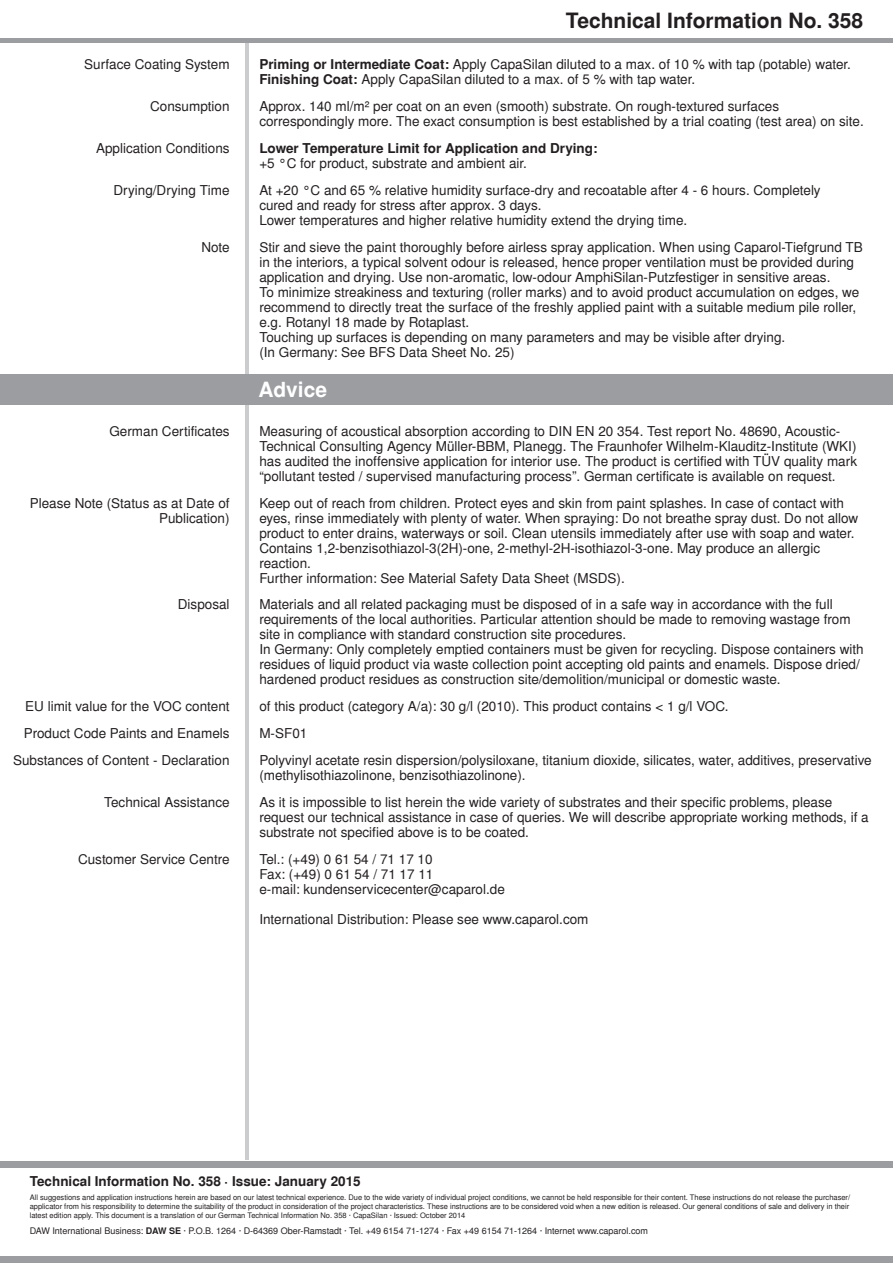
<style>
.page{position:relative;width:893px;height:1263px;background:#fff}
.page>*{position:absolute;margin:0;border:0;box-sizing:border-box;transform-origin:0 0}
.t1{font:700 21px "Helvetica Neue";color:#231f20}
.t2{font:700 21px "Helvetica Neue";color:#fff}
.t3{font:13.5px/15px "Helvetica Neue";color:#231f20}
.t4{font:700 13.5px "Helvetica Neue";color:#231f20}
.t5{font:9px "Helvetica Neue";color:#231f20}
.t6{font:7.5px/9px "Helvetica Neue";color:#231f20}
.s1{font-weight:700}
</style>
<div class="page">
<hr style="left:246px;top:43px;width:3px;height:1220px;background:#cbccce">
<div style="left:0;top:38px;width:893px;height:5px;background:#9b9da0"></div>
<div style="left:0;top:374px;width:893px;height:31px;background:#9b9da0"></div>
<div style="left:0;top:1161px;width:893px;height:6px;background:#9b9da0"></div>
<div style="left:0;top:1256px;width:893px;height:7px;background:#9b9da0"></div>
<p class="t3" style="left:84px;top:57px;width:147px">Surface Coating System</p>
<h1 class="t1" style="left:566px;top:8px;width:299px">Technical Information No. 358</h1>
<p class="t3" style="left:259px;top:57px;width:593px"><span class="s1">Priming or Intermediate Coat:</span> Apply CapaSilan diluted to a max. of 10 % with tap (potable) water.<br><span class="s1">Finishing Coat:</span> Apply CapaSilan diluted to a max. of 5 % with tap water.</p>
<p class="t3" style="left:150px;top:99px;width:81px">Consumption</p>
<p class="t3" style="left:259px;top:99px;width:606px">Approx. 140 ml/m² per coat on an even (smooth) substrate. On rough-textured surfaces correspondingly more. The exact consumption is best established by a trial coating (test area) on site.</p>
<p class="t3" style="left:96px;top:141px;width:135px">Application Conditions</p>
<p class="t4" style="left:259px;top:140px;width:340px">Lower Temperature Limit for Application and Drying:</p>
<p class="t3" style="left:259px;top:156px;width:269px">+5 °C for product, substrate and ambient air.</p>
<p class="t3" style="left:114px;top:183px;width:118px">Drying/Drying Time</p>
<p class="t3" style="left:259px;top:183px;width:563px">At +20 °C and 65 % relative humidity surface-dry and recoatable after 4 - 6 hours. Completely cured and ready for stress after approx. 3 days.<br>Lower temperatures and higher relative humidity extend the drying time.</p>
<p class="t3" style="left:201px;top:240px;width:30px">Note</p>
<p class="t3" style="left:259px;top:240px;width:605px">Stir and sieve the paint thoroughly before airless spray application. When using Caparol-Tiefgrund TB in the interiors, a typical solvent odour is released, hence proper ventilation must be provided during application and drying. Use non-aromatic, low-odour AmphiSilan-Putzfestiger in sensitive areas.<br>To minimize streakiness and texturing (roller marks) and to avoid product accumulation on edges, we recommend to directly treat the surface of the freshly applied paint with a suitable medium pile roller, e.g. Rotanyl 18 made by Rotaplast.<br>Touching up surfaces is depending on many parameters and may be visible after drying.<br>(In Germany: See BFS Data Sheet No. 25)</p>
<p class="t3" style="left:109px;top:424px;width:122px">German Certificates</p>
<h1 class="t2" style="left:259px;top:376px;width:70px">Advice</h1>
<p class="t3" style="left:259px;top:424px;width:599px">Measuring of acoustical absorption according to DIN EN 20 354. Test report No. 48690, Acoustic-Technical Consulting Agency Müller-BBM, Planegg. The Fraunhofer Wilhelm-Klauditz-Institute (WKI) has audited the inoffensive application for interior use. The product is certified with TÜV quality mark “pollutant tested / supervised manufacturing process”. German certificate is available on request.</p>
<p class="t3" style="left:30px;top:496px;width:201px;text-align:right">Please Note (Status as at Date of<br>Publication)</p>
<p class="t3" style="left:259px;top:496px;width:600px">Keep out of reach from children. Protect eyes and skin from paint splashes. In case of contact with eyes, rinse immediately with plenty of water. When spraying: Do not breathe spray dust. Do not allow product to enter drains, waterways or soil. Clean utensils immediately after use with soap and water.<br>Contains 1,2-benzisothiazol-3(2H)-one, 2-methyl-2H-isothiazol-3-one. May produce an allergic reaction.<br>Further information: See Material Safety Data Sheet (MSDS).</p>
<p class="t3" style="left:178px;top:597px;width:53px">Disposal</p>
<p class="t3" style="left:259px;top:597px;width:606px">Materials and all related packaging must be disposed of in a safe way in accordance with the full requirements of the local authorities. Particular attention should be made to removing wastage from site in compliance with standard construction site procedures.<br>In Germany: Only completely emptied containers must be given for recycling. Dispose containers with residues of liquid product via waste collection point accepting old paints and enamels. Dispose dried/ hardened product residues as construction site/demolition/municipal or domestic waste.</p>
<p class="t3" style="left:25px;top:699px;width:206px">EU limit value for the VOC content</p>
<p class="t3" style="left:259px;top:699px;width:471px">of this product (category A/a): 30 g/l (2010). This product contains &lt; 1 g/l VOC.</p>
<p class="t3" style="left:24px;top:726px;width:207px">Product Code Paints and Enamels</p>
<p class="t3" style="left:259px;top:720px;width:614px;line-height:26.8px">M-SF01<br>Polyvinyl acetate resin dispersion/polysiloxane, titanium dioxide, silicates, water, additives, preservative</p>
<p class="t3" style="left:259px;top:768px;width:268px">(methylisothiazolinone, benzisothiazolinone).</p>
<p class="t3" style="left:13px;top:753px;width:218px">Substances of Content - Declaration</p>
<p class="t3" style="left:104px;top:795px;width:127px">Technical Assistance</p>
<p class="t3" style="left:78px;top:852px;width:153px">Customer Service Centre</p>
<p class="t3" style="left:259px;top:795px;width:611px">As it is impossible to list herein the wide variety of substrates and their specific problems, please request our technical assistance in case of queries. We will describe appropriate working methods, if a substrate not specified above is to be coated.</p>
<p class="t3" style="left:259px;top:852px;width:247px">Tel.: (+49) 0 61 54 / 71 17 10<br>Fax: (+49) 0 61 54 / 71 17 11<br>e-mail: kundenservicecenter@caparol.de</p>
<p class="t3" style="left:259px;top:912px;width:331px">International Distribution: Please see www.caparol.com</p>
<p class="t4" style="left:30px;top:1173px;width:332px">Technical Information No. 358 · Issue: January 2015</p>
<p class="t6" style="left:30px;top:1193px;width:822px">All suggestions and application instructions herein are based on our latest technical experience. Due to the wide variety of individual project conditions, we cannot be held responsible for their content. These instructions do not release the purchaser/ applicator from his responsibility to determine the suitability of the product in consideration of the project characteristics. These instructions are to be considered void when a new edition is released. Our general conditions of sale and delivery in their latest edition apply. This document is a translation of our German Technical Information No. 358 · CapaSilan · Issued: October 2014</p>
<p class="t5" style="left:30px;top:1225px;width:620px">DAW International Business: <span class="s1">DAW SE</span> · P.O.B. 1264 · D-64369 Ober-Ramstadt · Tel. +49 6154 71-1274 · Fax +49 6154 71-1264 · Internet www.caparol.com</p>
</div>
